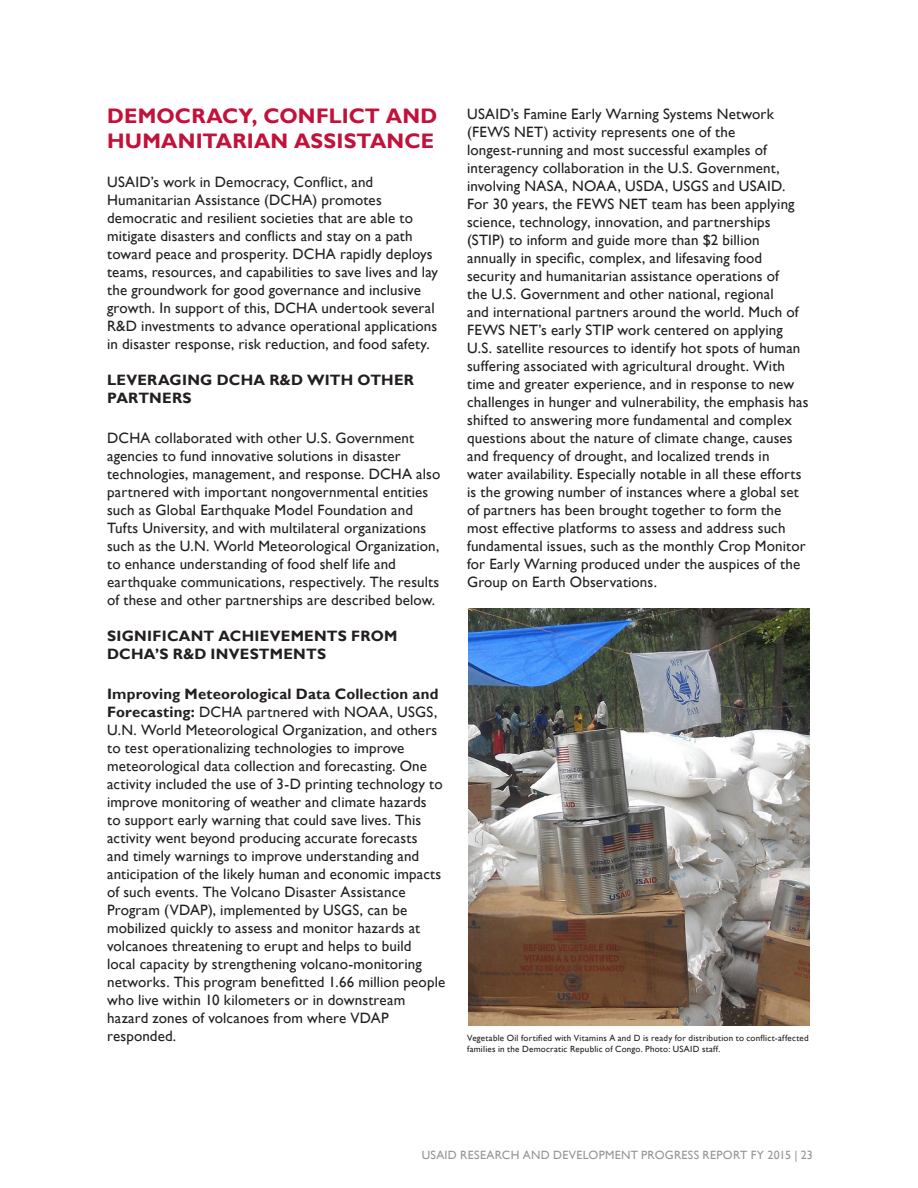
<style>
.page{position:relative;width:918px;height:1188px;background:#fff}
.page>*{position:absolute;margin:0;border:0;box-sizing:border-box;transform-origin:0 0}
.USAIDHeader1{font:700 21px/25.2px "Gill Sans";letter-spacing:.005em;color:#c2113a}
.USAIDBody{font:15px/18px "Gill Sans";letter-spacing:.01em;color:#231f20}
.USAIDHeader2{font:700 15px/18px "Gill Sans";letter-spacing:.015em;color:#231f20}
.t1{font:12px "Gill Sans";letter-spacing:.025em;color:#939598}
.USAIDcaption{font:9px/10.8px "Gill Sans";letter-spacing:.025em;color:#231f20}
.s1{font-weight:700}
</style>
<div class="page">
<img style="left:468px;top:609px;width:341px;height:417px">
<p class="USAIDHeader1" style="left:107px;top:104px;width:332px">DEMOCRACY, CONFLICT AND<br>HUMANITARIAN ASSISTANCE</p>
<p class="USAIDBody" style="left:107px;top:174px;width:333px">USAID’s work in Democracy, Conflict, and Humanitarian Assistance (DCHA) promotes democratic and resilient societies that are able to mitigate disasters and conflicts and stay on a path toward peace and prosperity. DCHA rapidly deploys teams, resources, and capabilities to save lives and lay the groundwork for good governance and inclusive growth. In support of this, DCHA undertook several R&amp;D investments to advance operational applications in disaster response, risk reduction, and food safety.</p>
<p class="USAIDHeader2" style="left:107px;top:372px;width:308px">LEVERAGING DCHA R&amp;D WITH OTHER<br>PARTNERS</p>
<p class="USAIDBody" style="left:107px;top:429px;width:335px">DCHA collaborated with other U.S. Government agencies to fund innovative solutions in disaster technologies, management, and response. DCHA also partnered with important nongovernmental entities such as Global Earthquake Model Foundation and Tufts University, and with multilateral organizations such as the U.N. World Meteorological Organization, to enhance understanding of food shelf life and earthquake communications, respectively. The results of these and other partnerships are described below.</p>
<p class="USAIDHeader2" style="left:107px;top:627px;width:292px">SIGNIFICANT ACHIEVEMENTS FROM<br>DCHA’S R&amp;D INVESTMENTS</p>
<p class="USAIDBody" style="left:107px;top:685px;width:340px"><span class="s1">Improving Meteorological Data Collection and Forecasting:</span> DCHA partnered with NOAA, USGS, U.N. World Meteorological Organization, and others to test operationalizing technologies to improve meteorological data collection and forecasting. One activity included the use of 3-D printing technology to improve monitoring of weather and climate hazards<br>to support early warning that could save lives. This activity went beyond producing accurate forecasts<br>and timely warnings to improve understanding and anticipation of the likely human and economic impacts of such events. The Volcano Disaster Assistance Program (VDAP), implemented by USGS, can be mobilized quickly to assess and monitor hazards at volcanoes threatening to erupt and helps to build<br>local capacity by strengthening volcano-monitoring networks. This program benefitted 1.66 million people who live within 10 kilometers or in downstream hazard zones of volcanoes from where VDAP responded.</p>
<p class="USAIDBody" style="left:467px;top:105px;width:333px">USAID’s Famine Early Warning Systems Network (FEWS NET) activity represents one of the longest-running and most successful examples of interagency collaboration in the U.S. Government, involving NASA, NOAA, USDA, USGS and USAID.<br>For 30 years, the FEWS NET team has been applying science, technology, innovation, and partnerships (STIP) to inform and guide more than $2 billion annually in specific, complex, and lifesaving food security and humanitarian assistance operations of the U.S. Government and other national, regional and international partners around the world. Much of FEWS NET’s early STIP work centered on applying</p>
<p class="USAIDBody" style="left:467px;top:339px;width:343px">U.S. satellite resources to identify hot spots of human suffering associated with agricultural drought. With time and greater experience, and in response to new challenges in hunger and vulnerability, the emphasis has shifted to answering more fundamental and complex questions about the nature of climate change, causes and frequency of drought, and localized trends in water availability. Especially notable in all these efforts is the growing number of instances where a global set of partners has been brought together to form the most effective platforms to assess and address such fundamental issues, such as the monthly Crop Monitor for Early Warning produced under the auspices of the Group on Earth Observations.</p>
<p class="USAIDcaption" style="left:467px;top:1033px;width:343px">Vegetable Oil fortified with Vitamins A and D is ready for distribution to conflict-affected families in the Democratic Republic of Congo. Photo: USAID staff.</p>
<p class="t1" style="left:422px;top:1148px;width:393px">USAID RESEARCH AND DEVELOPMENT PROGRESS REPORT FY 2015 | 23</p>
</div>
